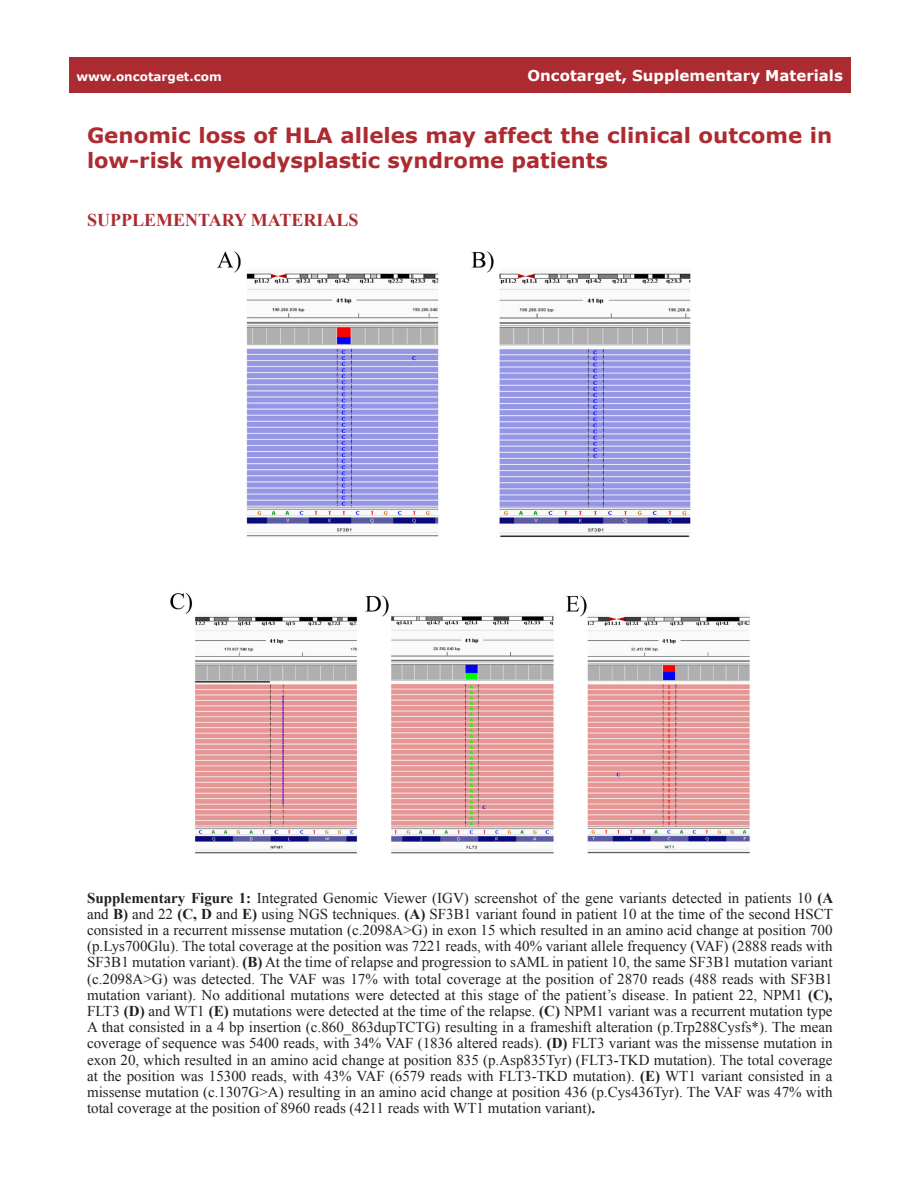
<style>
.page{position:relative;width:918px;height:1188px;background:#fff}
.page>*{position:absolute;margin:0;border:0;box-sizing:border-box;transform-origin:0 0}
.t1{font:700 21px/25.2px "Verdana";color:#ac2b31}
.Heading{font:700 18px "Times New Roman";color:#ac2b31}
.figuretext{font:15px/16.2px "Times New Roman";color:#231f20;text-align:justify}
.Web_left{font:700 15px "Verdana";color:#fff}
.Web_left-2{font:700 12px "Verdana";color:#fff}
.s1{font-weight:700}
</style>
<div class="page">
<div style="left:69px;top:57px;width:781px;height:36px;background:#ac2b31"></div>
<img style="left:170px;top:251px;width:580px;height:603px">
<p class="Web_left-2" style="left:76px;top:68px;width:147px">www.oncotarget.com</p>
<p class="Web_left" style="left:528px;top:65px;width:317px">Oncotarget, Supplementary Materials</p>
<p class="t1" style="left:87px;top:122px;width:747px">Genomic loss of HLA alleles may affect the clinical outcome in low-risk myelodysplastic syndrome patients</p>
<p class="Heading" style="left:87px;top:207px;width:273px">SUPPLEMENTARY MATERIALS</p>
<p class="figuretext" style="left:87px;top:889px;width:748px"><span class="s1">Supplementary Figure 1:</span> Integrated Genomic Viewer (IGV) screenshot of the gene variants detected in patients 10 <span class="s1">(A </span>and <span class="s1">B)</span> and 22 <span class="s1">(C, D</span> and <span class="s1">E)</span> using NGS techniques. <span class="s1">(A)</span> SF3B1 variant found in patient 10 at the time of the second HSCT consisted in a recurrent missense mutation (c.2098A&gt;G) in exon 15 which resulted in an amino acid change at position 700 (p.Lys700Glu). The total coverage at the position was 7221 reads, with 40% variant allele frequency (VAF) (2888 reads with SF3B1 mutation variant). <span class="s1">(B)</span> At the time of relapse and progression to sAML in patient 10, the same SF3B1 mutation variant (c.2098A&gt;G) was detected. The VAF was 17% with total coverage at the position of 2870 reads (488 reads with SF3B1 mutation variant). No additional mutations were detected at this stage of the patient’s disease. In patient 22, NPM1 <span class="s1">(C), </span>FLT3 <span class="s1">(D)</span> and WT1 <span class="s1">(E)</span> mutations were detected at the time of the relapse. <span class="s1">(C)</span> NPM1 variant was a recurrent mutation type A that consisted in a 4 bp insertion (c.860_863dupTCTG) resulting in a frameshift alteration (p.Trp288Cysfs*). The mean coverage of sequence was 5400 reads, with 34% VAF (1836 altered reads). <span class="s1">(D)</span> FLT3 variant was the missense mutation in exon 20, which resulted in an amino acid change at position 835 (p.Asp835Tyr) (FLT3-TKD mutation). The total coverage at the position was 15300 reads, with 43% VAF (6579 reads with FLT3-TKD mutation). <span class="s1">(E)</span> WT1 variant consisted in a missense mutation (c.1307G&gt;A) resulting in an amino acid change at position 436 (p.Cys436Tyr). The VAF was 47% with total coverage at the position of 8960 reads (4211 reads with WT1 mutation variant)<span class="s1">.</span></p>
</div>
